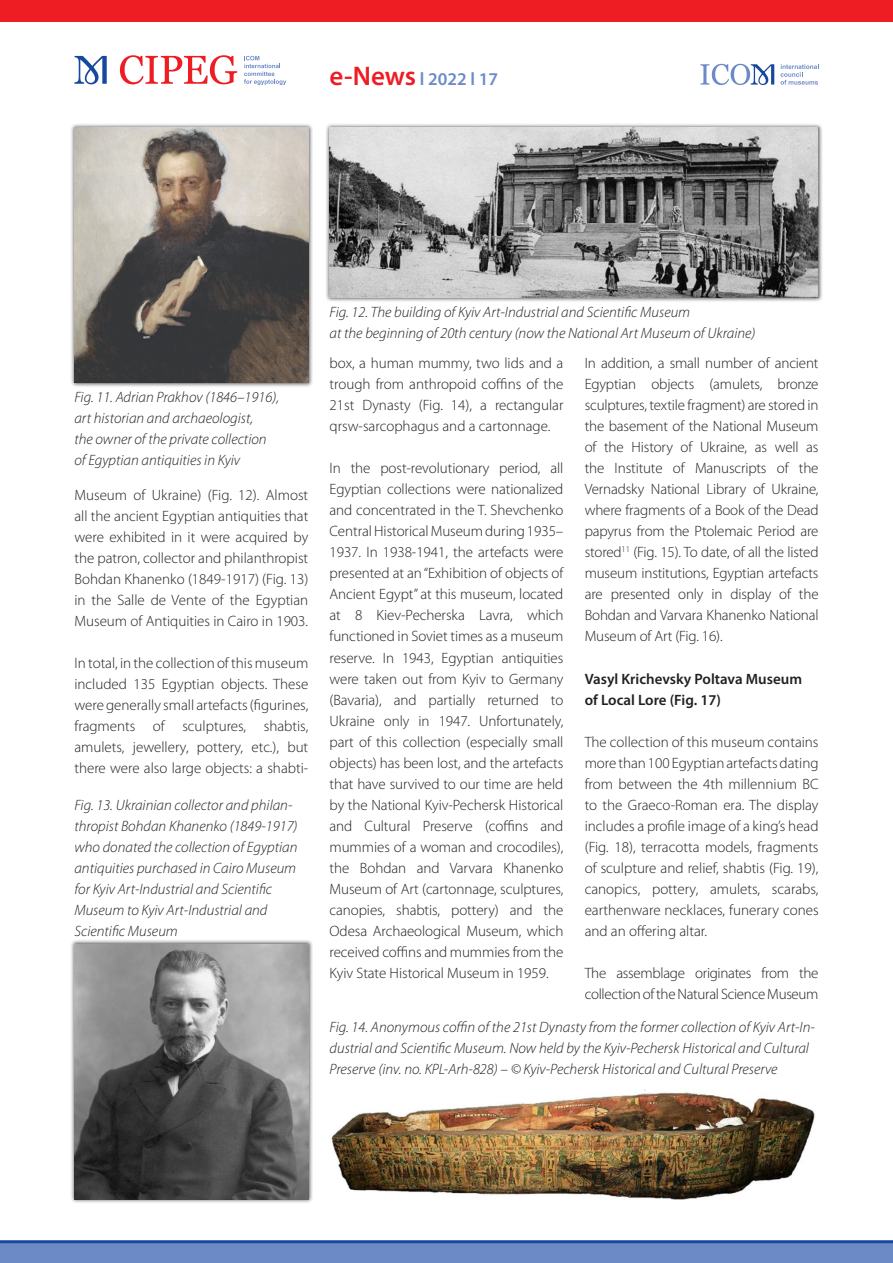
<style>
.page{position:relative;width:893px;height:1263px;background:#fff}
.page>*{position:absolute;margin:0;border:0;box-sizing:border-box;transform-origin:0 0}
.t1{font:600 18px "Myriad Pro";color:#6c8bc6}
.body{font:300 15px/21px "Myriad Pro";color:#231f20;text-align:justify}
.légende{font:italic 300 15px/21px "Myriad Pro";color:#231f20}
.body-2{font:300 15px/21px "Myriad Pro";letter-spacing:-.02em;color:#231f20}
.body-3{font:600 15px/21px "Myriad Pro";color:#231f20}
.s1{font-size:27px;color:#ee1d23}
</style>
<div class="page">
<div style="left:0;top:0;width:893px;height:21px;background:#ee1d23"></div>
<div style="left:0;top:1242px;width:893px;height:21px;background:#6c8bc6"></div>
<svg style="left:74px;top:56px;width:33px;height:28px"></svg>
<svg style="left:120px;top:55px;width:117px;height:29px"></svg>
<svg style="left:244px;top:56px;width:42px;height:29px"></svg>
<svg style="left:781px;top:64px;width:38px;height:21px"></svg>
<svg style="left:700px;top:64px;width:74px;height:21px"></svg>
<hr style="left:0;top:1240px;width:893px;height:3px;background:#15489e">
<div style="left:70px;top:123px;width:243px;height:264px;background:#231f20;opacity:.75"></div>
<img style="left:74px;top:128px;width:234px;height:255px">
<div style="left:70px;top:939px;width:243px;height:264px;background:#231f20;opacity:.75"></div>
<img style="left:74px;top:944px;width:234px;height:255px">
<div style="left:325px;top:123px;width:498px;height:179px;background:#231f20;opacity:.75"></div>
<img style="left:330px;top:128px;width:489px;height:170px">
<img style="left:331px;top:1089px;width:485px;height:110px">
<p class="t1" style="left:330px;top:68px;width:170px"><span class="s1">e-News</span> l 2022 l 17</p>
<p class="légende" style="left:74px;top:387px;width:206px">Fig. 11. Adrian Prakhov (1846–1916),</p>
<p class="légende" style="left:74px;top:408px;width:180px">art historian and archaeologist,</p>
<p class="légende" style="left:74px;top:429px;width:194px">the owner of the private collection</p>
<p class="légende" style="left:74px;top:450px;width:167px">of Egyptian antiquities in Kyiv</p>
<p class="body" style="left:74px;top:485px;width:235px">Museum of Ukraine) (Fig. 12). Almost all the ancient Egyptian antiquities that were exhibited in it were acquired by the patron, collector and philanthropist Bohdan Khanenko (1849-1917) (Fig. 13) in the Salle de Vente of the Egyptian Museum of Antiquities in Cairo in 1903.</p>
<p class="body" style="left:74px;top:653px;width:235px">In total, in the collection of this museum included 135 Egyptian objects. These were generally small artefacts (figurines, fragments of sculptures, shabtis, amulets, jewellery, pottery, etc.), but there were also large objects: a shabti-</p>
<p class="légende" style="left:74px;top:794px;width:225px">Fig. 13. Ukrainian collector and philan&shy;thropist Bohdan Khanenko (1849-1917) who donated the collection of Egyptian antiquities purchased in Cairo Museum for Kyiv Art-Industrial and Scientific Museum to Kyiv Art-Industrial and</p>
<p class="légende" style="left:74px;top:920px;width:105px">Scientific Museum</p>
<p class="légende" style="left:330px;top:302px;width:362px">Fig. 12. The building of Kyiv Art-Industrial and Scientific Museum</p>
<p class="légende" style="left:330px;top:323px;width:427px">at the beginning of 20th century (now the National Art Museum of Ukraine)</p>
<p class="body" style="left:330px;top:353px;width:235px">box, a human mummy, two lids and a trough from anthropoid coffins of the 21st Dynasty (Fig. 14), a rectangular qrsw-sarcophagus and a cartonnage.</p>
<p class="body" style="left:330px;top:458px;width:235px">In the post-revolutionary period, all Egyptian collections were nationalized and concentrated in the T. Shevchenko Central Historical Museum during 1935– 1937. In 1938-1941, the artefacts were presented at an “Exhibition of objects of Ancient Egypt” at this museum, located at 8 Kiev-Pecherska Lavra, which functioned in Soviet times as a museum reserve. In 1943, Egyptian antiquities were taken out from Kyiv to Germany (Bavaria), and partially returned to Ukraine only in 1947. Unfortunately, part of this collection (especially small objects) has been lost, and the artefacts that have survived to our time are held by the National Kyiv-Pechersk Historical and Cultural Preserve (coffins and mummies of a woman and crocodiles), the Bohdan and Varvara Khanenko Museum of Art (cartonnage, sculptures, canopies, shabtis, pottery) and the Odesa Archaeological Museum, which received coffins and mummies from the Kyiv State Historical Museum in 1959.</p>
<p class="body" style="left:585px;top:353px;width:235px">In addition, a small number of ancient Egyptian objects (amulets, bronze sculptures, textile fragment) are stored in the basement of the National Museum of the History of Ukraine, as well as the Institute of Manuscripts of the Vernadsky National Library of Ukraine, where fragments of a Book of the Dead papyrus from the Ptolemaic Period are stored<sup>11</sup> (Fig. 15). To date, of all the listed museum institutions, Egyptian artefacts are presented only in display of the Bohdan and Varvara Khanenko National Museum of Art (Fig. 16).</p>
<p class="body-3" style="left:585px;top:668px;width:219px">Vasyl Krichevsky Poltava Museum of Local Lore (Fig. 17)</p>
<p class="body" style="left:585px;top:731px;width:235px">The collection of this museum contains more than 100 Egyptian artefacts dating from between the 4th millennium BC to the Graeco-Roman era. The display includes a profile image of a king’s head (Fig. 18), terracotta models, fragments of sculpture and relief, shabtis (Fig. 19), canopics, pottery, amulets, scarabs, earthenware necklaces, funerary cones and an offering altar.</p>
<p class="body-2" style="left:585px;top:962px;width:235px">The assemblage originates from the collection of the Natural Science Museum</p>
<p class="légende" style="left:330px;top:1016px;width:487px">Fig. 14. Anonymous coffin of the 21st Dynasty from the former collection of Kyiv Art-In&shy;dustrial and Scientific Museum. Now held by the Kyiv-Pechersk Historical and Cultural<br>Preserve (inv. no. KPL-Arh-828) – © Kyiv-Pechersk Historical and Cultural Preserve</p>
</div>
